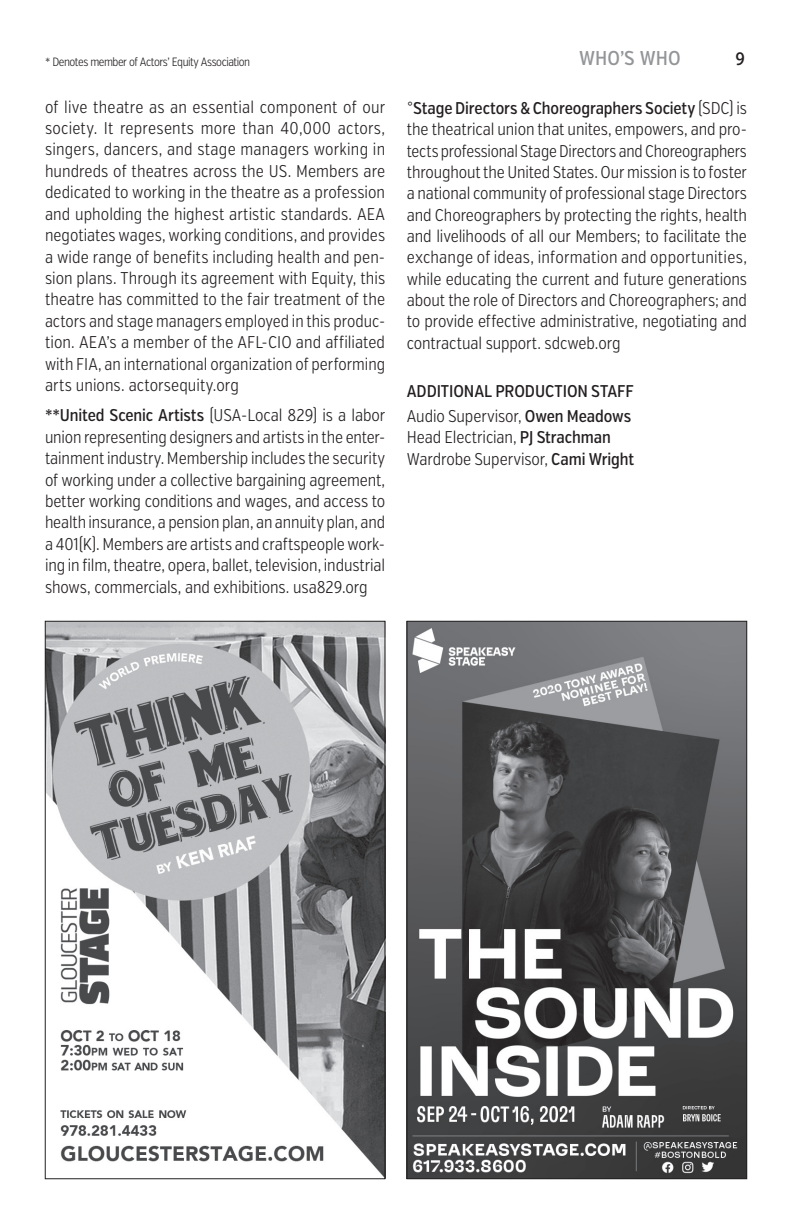
<style>
.page{position:relative;width:792px;height:1224px;background:#fff}
.page>*{position:absolute;margin:0;border:0;box-sizing:border-box;transform-origin:0 0}
.t1{font:500 20px "Verb Ex Cond";color:#939598}
.t2{font:500 18px "Verb Ex Cond";color:#231f20}
.t3{font:300 17px/21.4px "Verb Ex Cond";letter-spacing:-.005em;color:#231f20;text-align:justify}
.t4{font:500 17px/25px "Verb Ex Cond";letter-spacing:-.005em;color:#231f20}
.t5{font:300 12px "Verb Ex Cond";letter-spacing:-.04em;color:#231f20}
.s1{font-weight:500}
.s2{font-family:"Univers";font-stretch:ultra-condensed}
.s3{font-weight:300}
</style>
<div class="page">
<img style="left:409px;top:623px;width:336px;height:554px">
<img style="left:47px;top:623px;width:336px;height:553px">
<p class="t5" style="left:45px;top:54px;width:207px">* Denotes member of Actors’ Equity Association</p>
<p class="t1" style="left:579px;top:46px;width:103px">WHO’S WHO</p>
<p class="t2" style="left:735px;top:48px;width:11px">9</p>
<p class="t3" style="left:45px;top:96px;width:342px">of live theatre as an essential component of our society. It represents more than 40,000 actors, singers, dancers, and stage managers working in hundreds of theatres across the US. Members are dedicated to working in the theatre as a profession and upholding the highest artistic standards. AEA negotiates wages, working conditions, and provides a wide range of benefits including health and pen&shy;sion plans. Through its agreement with Equity, this theatre has committed to the fair treatment of the actors and stage managers employed in this produc&shy;tion. AEA’s a member of the AFL-CIO and affiliated with FIA, an international organization of performing arts unions. actorsequity.org</p>
<p class="t3" style="left:45px;top:405px;width:342px"><span class="s1">**United Scenic Artists</span> (USA-Local 829) is a labor union representing designers and artists in the enter&shy;tainment industry. Membership includes the security of working under a collective bargaining agreement, better working conditions and wages, and access to health insurance, a pension plan, an annuity plan, and a 401(K). Members are artists and craftspeople work&shy;ing in film, theatre, opera, ballet, television, industrial shows, commercials, and exhibitions. usa829.org</p>
<p class="t3" style="left:407px;top:98px;width:342px"><span class="s2">°</span><span class="s1">Stage Directors &amp; Choreographers Society</span> (SDC) is the theatrical union that unites, empowers, and pro&shy;tects professional Stage Directors and Choreographers throughout the United States. Our mission is to foster a national community of professional stage Directors and Choreographers by protecting the rights, health and livelihoods of all our Members; to facilitate the exchange of ideas, information and opportunities, while educating the current and future generations about the role of Directors and Choreographers; and to provide effective administrative, negotiating and contractual support. sdcweb.org</p>
<p class="t4" style="left:407px;top:379px;width:228px">ADDITIONAL PRODUCTION STAFF<br><span class="s3">Audio Supervisor,</span> Owen Meadows</p>
<p class="t3" style="left:407px;top:427px;width:229px">Head Electrician, <span class="s1">PJ Strachman<br></span>Wardrobe Supervisor, <span class="s1">Cami Wright</span></p>
</div>
